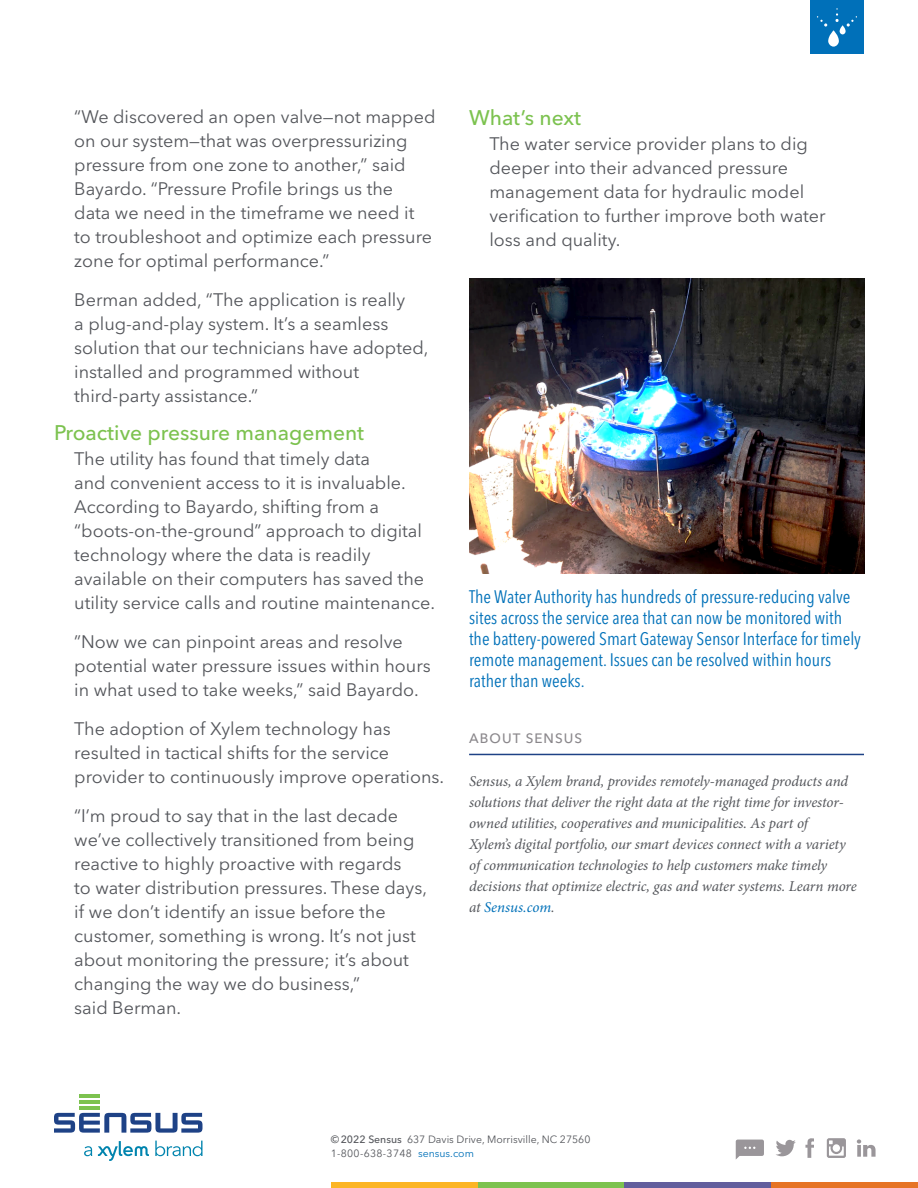
<style>
.page{position:relative;width:918px;height:1188px;background:#fff}
.page>*{position:absolute;margin:0;border:0;box-sizing:border-box;transform-origin:0 0}
.t1{font:500 21px "Avenir Next LT Pro";color:#7cc24f}
.t2{font:18px/24px "Avenir Next LT Pro";color:#54565b}
.t3{font:condensed 18px/21px "Avenir Next LT Pro";color:#0071b9}
.t4{font:italic 15px/21px "Minion Pro";letter-spacing:-.01em;color:#54565b}
.t5{font:500 13.5px "Avenir Next LT Pro";letter-spacing:.08em;color:#8a878b}
.t6{font:10.5px/13.5px "Avenir Next LT Pro";color:#54565b}
.s1{color:#0071b9}
.s2{font-weight:500}
</style>
<div class="page">
<svg style="left:736px;top:1140px;width:28px;height:19px"></svg>
<div style="left:756px;top:1182px;width:162px;height:6px;background:#e67425"></div>
<div style="left:464px;top:1182px;width:179px;height:6px;background:#7cc24f"></div>
<div style="left:331px;top:1182px;width:147px;height:6px;background:#fcb525"></div>
<div style="left:624px;top:1182px;width:147px;height:6px;background:#625e9d"></div>
<hr style="left:79px;top:1094px;width:21px;height:4px;background:#7cc24f">
<hr style="left:79px;top:1100px;width:21px;height:4px;background:#7cc24f">
<hr style="left:79px;top:1107px;width:21px;height:3px;background:#7cc24f">
<svg style="left:54px;top:1113px;width:149px;height:20px"></svg>
<svg style="left:84px;top:1146px;width:8px;height:10px"></svg>
<svg style="left:155px;top:1141px;width:47px;height:15px"></svg>
<svg style="left:98px;top:1141px;width:51px;height:20px"></svg>
<svg style="left:805px;top:1138px;width:8px;height:20px"></svg>
<svg style="left:857px;top:1139px;width:19px;height:18px"></svg>
<svg style="left:827px;top:1138px;width:19px;height:20px"></svg>
<svg style="left:776px;top:1140px;width:20px;height:16px"></svg>
<div style="left:810px;top:0;width:54px;height:54px;background:#0070b9"></div>
<svg style="left:817px;top:8px;width:40px;height:39px"></svg>
<hr style="left:469px;top:754px;width:395px;height:1px;background:#1e4286">
<img style="left:469px;top:279px;width:395px;height:295px">
<p class="t2" style="left:74px;top:105px;width:363px">“We discovered an open valve—not mapped on our system—that was overpressurizing pressure from one zone to another,” said Bayardo. “Pressure Profile brings us the<br>data we need in the timeframe we need it to troubleshoot and optimize each pressure zone for optimal performance.”</p>
<p class="t2" style="left:74px;top:288px;width:356px">Berman added, “The application is really<br>a plug-and-play system. It’s a seamless solution that our technicians have adopted, installed and programmed without third-party assistance.”</p>
<p class="t1" style="left:54px;top:420px;width:312px">Proactive pressure management</p>
<p class="t2" style="left:74px;top:447px;width:362px">The utility has found that timely data<br>and convenient access to it is invaluable.<br>According to Bayardo, shifting from a “boots-on-the-ground” approach to digital technology where the data is readily available on their computers has saved the utility service calls and routine maintenance.</p>
<p class="t2" style="left:74px;top:630px;width:358px">”Now we can pinpoint areas and resolve potential water pressure issues within hours in what used to take weeks,” said Bayardo.</p>
<p class="t2" style="left:74px;top:717px;width:371px">The adoption of Xylem technology has resulted in tactical shifts for the service provider to continuously improve operations.</p>
<p class="t2" style="left:74px;top:804px;width:354px">“I’m proud to say that in the last decade we’ve collectively transitioned from being reactive to highly proactive with regards<br>to water distribution pressures. These days, if we don’t identify an issue before the customer, something is wrong. It’s not just about monitoring the pressure; it’s about changing the way we do business,”<br>said Berman.</p>
<p class="t1" style="left:469px;top:105px;width:114px">What’s next</p>
<p class="t2" style="left:489px;top:132px;width:338px">The water service provider plans to dig deeper into their advanced pressure management data for hydraulic model verification to further improve both water loss and quality.</p>
<p class="t3" style="left:469px;top:586px;width:393px">The Water Authority has hundreds of pressure-reducing valve sites across the service area that can now be monitored with the battery-powered Smart Gateway Sensor Interface for timely remote management. Issues can be resolved within hours rather than weeks.</p>
<p class="t5" style="left:469px;top:730px;width:115px">ABOUT SENSUS</p>
<p class="t4" style="left:469px;top:771px;width:389px">Sensus, a Xylem brand, provides remotely-managed products and solutions that deliver the right data at the right time for investor&shy;owned utilities, cooperatives and municipalities. As part of<br>Xylem’s digital portfolio, our smart devices connect with a variety of communication technologies to help customers make timely decisions that optimize electric, gas and water systems. Learn more at <span class="s1">Sensus.com</span>.</p>
<p class="t6" style="left:331px;top:1133px;width:261px"><span class="s2">© 2022 Sensus</span> 637 Davis Drive, Morrisville, NC 27560<br>1-800-638-3748 <span class="s1">sensus.com</span></p>
</div>
